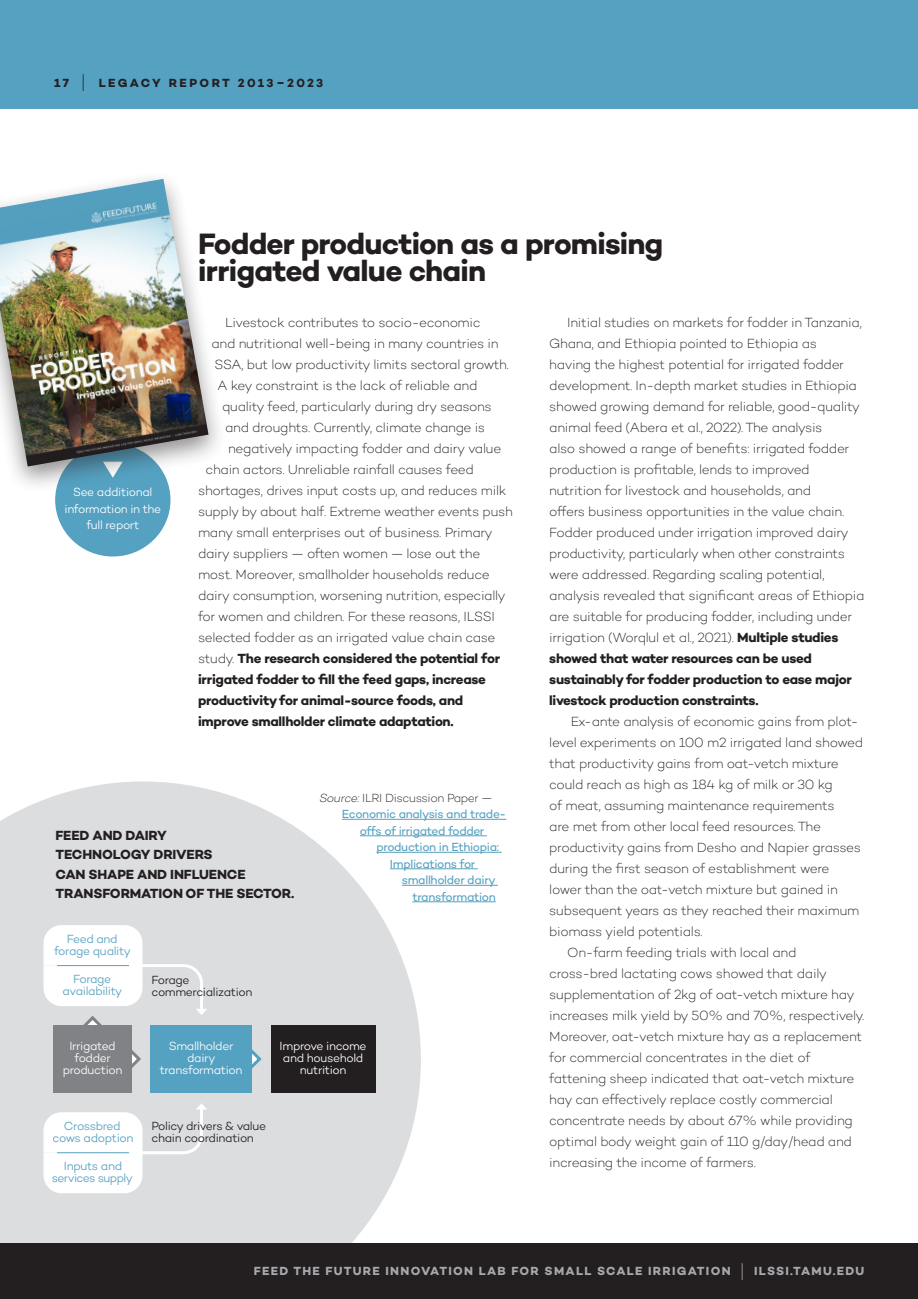
<style>
.page{position:relative;width:918px;height:1299px;background:#fff}
.page>*{position:absolute;margin:0;border:0;box-sizing:border-box;transform-origin:0 0}
.t1{font:700 30px/27px "Campton";letter-spacing:-.03em;color:#231f20}
.t2{font:200 13.5px/21px "Campton";letter-spacing:-.025em;color:#231f20}
.t3{font:700 13.5px/19.5px "Campton";letter-spacing:-.025em;color:#231f20}
.t4{font:300 12px/12px "Campton";letter-spacing:-.03em;color:#fff;text-align:center}
.t5{font:12px "Campton";letter-spacing:-.03em;color:#55a1c1}
.t6{font:300 12px/12px "Campton";letter-spacing:-.035em;color:#55a1c1;text-align:center}
.t7{font:700 12px "Campton";letter-spacing:.11em;color:#a8a9ad}
.t8{font:300 12px/12px "Campton";letter-spacing:-.035em;color:#231f20}
.t9{font:200 12px "Campton";letter-spacing:-.035em;color:#231f20}
.t10{font:700 12px "Campton";letter-spacing:.195em;color:#231f20}
.s1{font-weight:300;font-size:21.6px}
.s2{font-weight:200}
.s3{font-weight:700}
.s4{font-style:italic}
</style>
<div class="page">
<div style="left:0;top:0;width:918px;height:110px;background:#55a1c1"></div>
<svg style="left:0;top:781px;width:421px;height:463px;fill:#dcdddf"></svg>
<div style="left:271px;top:1025px;width:105px;height:68px;background:#231f20"></div>
<svg style="left:252px;top:1047px;width:12px;height:24px"></svg>
<div style="left:150px;top:1025px;width:102px;height:68px;background:#55a1c1"></div>
<svg style="left:132px;top:1047px;width:11px;height:24px"></svg>
<div style="left:54px;top:1025px;width:78px;height:68px;background:#808285"></div>
<svg style="left:44px;top:925px;width:163px;height:112px"></svg>
<svg style="left:44px;top:1103px;width:163px;height:90px"></svg>
<hr style="left:57px;top:965px;width:72px;height:1px;background:#55a1c1">
<hr style="left:57px;top:1152px;width:72px;height:1px;background:#55a1c1">
<div style="left:55px;top:443px;width:115px;height:114px;background:#55a1c1;border-radius:50%"></div>
<div style="left:0;top:169px;width:227px;height:325px;background:#231f20;opacity:.5"></div>
<img style="left:0;top:179px;width:209px;height:288px">
<div style="left:0;top:1244px;width:918px;height:55px;background:#231f20"></div>
<hr style="left:342px;top:819px;width:164px;height:1px;background:#55a1c1">
<hr style="left:360px;top:836px;width:127px;height:1px;background:#55a1c1">
<hr style="left:376px;top:852px;width:126px;height:1px;background:#55a1c1">
<hr style="left:390px;top:869px;width:88px;height:1px;background:#55a1c1">
<hr style="left:402px;top:885px;width:96px;height:1px;background:#55a1c1">
<hr style="left:412px;top:902px;width:84px;height:1px;background:#55a1c1">
<p class="t10" style="left:54px;top:76px;width:271px">17 <span class="s1">|</span> LEGACY REPORT 2013–2023</p>
<h1 class="t1" style="left:198px;top:229px;width:467px">Fodder production as a promising irrigated value chain</h1>
<p class="t2" style="left:225px;top:312px;width:257px">Livestock contributes to socio-economic</p>
<p class="t2" style="left:212px;top:333px;width:289px">and nutritional well-being in many countries in</p>
<p class="t2" style="left:215px;top:354px;width:296px">SSA, but low productivity limits sectoral growth.</p>
<p class="t2" style="left:218px;top:375px;width:261px">A key constraint is the lack of reliable and</p>
<p class="t2" style="left:222px;top:396px;width:271px">quality feed, particularly during dry seasons</p>
<p class="t2" style="left:225px;top:417px;width:262px">and droughts. Currently, climate change is</p>
<p class="t2" style="left:228px;top:438px;width:275px">negatively impacting fodder and dairy value</p>
<p class="t2" style="left:206px;top:459px;width:270px">chain actors. Unreliable rainfall causes feed</p>
<p class="t2" style="left:198px;top:480px;width:310px">shortages, drives input costs up, and reduces milk</p>
<p class="t2" style="left:198px;top:501px;width:316px">supply by about half. Extreme weather events push</p>
<p class="t2" style="left:198px;top:522px;width:296px">many small enterprises out of business. Primary</p>
<p class="t2" style="left:198px;top:543px;width:284px">dairy suppliers — often women — lose out the</p>
<p class="t2" style="left:198px;top:564px;width:293px">most. Moreover, smallholder households reduce</p>
<p class="t2" style="left:198px;top:585px;width:309px">dairy consumption, worsening nutrition, especially</p>
<p class="t2" style="left:198px;top:606px;width:298px">for women and children. For these reasons, ILSSI</p>
<p class="t2" style="left:198px;top:627px;width:299px">selected fodder as an irrigated value chain case</p>
<p class="t3" style="left:198px;top:649px;width:304px"><span class="s2">study.</span> The research considered the potential for</p>
<p class="t3" style="left:198px;top:670px;width:289px">irrigated fodder to fill the feed gaps, increase</p>
<p class="t3" style="left:198px;top:691px;width:267px">productivity for animal-source foods, and</p>
<p class="t3" style="left:198px;top:712px;width:257px">improve smallholder climate adaptation.</p>
<p class="t2" style="left:549px;top:312px;width:317px;text-indent:18px">Initial studies on markets for fodder in Tanzania, Ghana, and Ethiopia pointed to Ethiopia as<br>having the highest potential for irrigated fodder development. In-depth market studies in Ethiopia showed growing demand for reliable, good-quality animal feed (Abera et al., 2022). The analysis<br>also showed a range of benefits: irrigated fodder production is profitable, lends to improved nutrition for livestock and households, and<br>offers business opportunities in the value chain.<br>Fodder produced under irrigation improved dairy productivity, particularly when other constraints were addressed. Regarding scaling potential, analysis revealed that significant areas of Ethiopia are suitable for producing fodder, including under irrigation (Worqlul et al., 2021). <span class="s3">Multiple studies showed that water resources can be used sustainably for fodder production to ease major livestock production constraints.</span></p>
<p class="t2" style="left:571px;top:711px;width:289px">Ex-ante analysis of economic gains from plot-</p>
<p class="t2" style="left:549px;top:732px;width:315px">level experiments on 100 m2 irrigated land showed</p>
<p class="t2" style="left:549px;top:753px;width:291px">that productivity gains from oat-vetch mixture</p>
<p class="t2" style="left:549px;top:774px;width:285px">could reach as high as 184 kg of milk or 30 kg</p>
<p class="t2" style="left:549px;top:795px;width:287px">of meat, assuming maintenance requirements</p>
<p class="t2" style="left:549px;top:816px;width:273px">are met from other local feed resources. The</p>
<p class="t2" style="left:549px;top:837px;width:313px">productivity gains from Desho and Napier grasses</p>
<p class="t2" style="left:549px;top:858px;width:282px">during the first season of establishment were</p>
<p class="t2" style="left:549px;top:879px;width:290px">lower than the oat-vetch mixture but gained in</p>
<p class="t2" style="left:549px;top:900px;width:312px">subsequent years as they reached their maximum</p>
<p class="t2" style="left:549px;top:921px;width:155px">biomass yield potentials.</p>
<p class="t2" style="left:567px;top:942px;width:231px">On-farm feeding trials with local and</p>
<p class="t2" style="left:549px;top:963px;width:279px">cross-bred lactating cows showed that daily</p>
<p class="t2" style="left:549px;top:984px;width:307px">supplementation of 2kg of oat-vetch mixture hay</p>
<p class="t2" style="left:549px;top:1005px;width:317px">increases milk yield by 50% and 70%, respectively.</p>
<p class="t2" style="left:549px;top:1026px;width:315px">Moreover, oat-vetch mixture hay as a replacement</p>
<p class="t2" style="left:549px;top:1047px;width:263px">for commercial concentrates in the diet of</p>
<p class="t2" style="left:549px;top:1068px;width:307px">fattening sheep indicated that oat-vetch mixture</p>
<p class="t2" style="left:549px;top:1089px;width:285px">hay can effectively replace costly commercial</p>
<p class="t2" style="left:549px;top:1110px;width:305px">concentrate needs by about 67% while providing</p>
<p class="t2" style="left:549px;top:1131px;width:304px">optimal body weight gain of 110 g/day/head and</p>
<p class="t2" style="left:549px;top:1152px;width:208px">increasing the income of farmers.</p>
<p class="t4" style="left:65px;top:484px;width:98px;line-height:16.5px">See additional information in the full report</p>
<p class="t9" style="left:319px;top:790px;width:174px"><span class="s4">Source:</span> ILRI Discussion Paper —</p>
<p class="t5" style="left:342px;top:806px;width:166px">Economic analysis and trade-</p>
<p class="t5" style="left:360px;top:823px;width:126px">offs of irrigated fodder</p>
<p class="t5" style="left:376px;top:839px;width:124px">production in Ethiopia:</p>
<p class="t5" style="left:390px;top:856px;width:87px">Implications for</p>
<p class="t5" style="left:402px;top:872px;width:95px">smallholder dairy</p>
<p class="t5" style="left:412px;top:889px;width:85px">transformation</p>
<p class="t3" style="left:56px;top:825px;width:240px">FEED AND DAIRY<br>TECHNOLOGY DRIVERS<br>CAN SHAPE AND INFLUENCE<br>TRANSFORMATION OF THE SECTOR.</p>
<p class="t6" style="left:54px;top:932px;width:78px">Feed and forage quality</p>
<p class="t6" style="left:63px;top:973px;width:61px">Forage availability</p>
<p class="t8" style="left:152px;top:974px;width:102px">Forage commercialization</p>
<p class="t4" style="left:63px;top:1040px;width:61px">Irrigated fodder production</p>
<p class="t4" style="left:160px;top:1040px;width:84px">Smallholder dairy transformation</p>
<p class="t4" style="left:280px;top:1040px;width:89px">Improve income and household nutrition</p>
<p class="t6" style="left:53px;top:1120px;width:82px">Crossbred cows adoption</p>
<p class="t6" style="left:52px;top:1160px;width:82px">Inputs and services supply</p>
<p class="t8" style="left:152px;top:1120px;width:116px">Policy drivers &amp; value chain coordination</p>
<p class="t7" style="left:254px;top:1264px;width:612px">FEED THE FUTURE INNOVATION LAB FOR SMALL SCALE IRRIGATION <span class="s1">|</span> ILSSI.TAMU.EDU</p>
</div>
